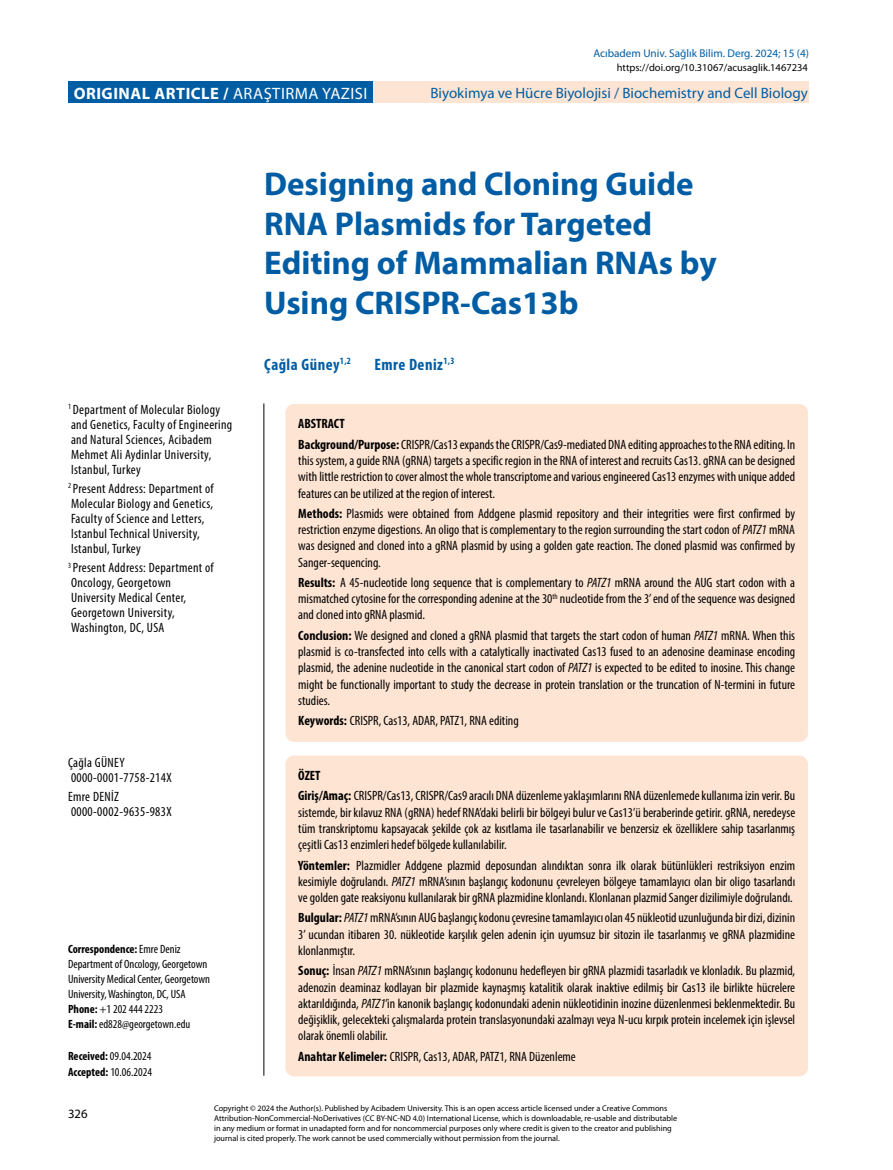
<style>
.page{position:relative;width:893px;height:1170px;background:#fff}
.page>*{position:absolute;margin:0;border:0;box-sizing:border-box;transform-origin:0 0}
.t1{font:700 33px/39.6px "Myriad Pro";color:#005da4}
.t2{font:700 16.5px "Myriad Pro";letter-spacing:.03em;color:#fff}
.t3{font:700 condensed 16.5px "Myriad Pro";letter-spacing:.03em;color:#005da4}
.t4{font:15px "Myriad Pro";color:#005da4}
.t5{font:condensed 13.5px/16.2px "Myriad Pro";color:#000;text-align:justify}
.t6{font:condensed 13.5px/15px "Myriad Pro";letter-spacing:.025em;color:#000}
.t7{font:12.75px "Myriad Pro";color:#000}
.t8{font:condensed 12px/15px "Myriad Pro";color:#000}
.t9{font:11.25px "Myriad Pro";color:#005da4}
.t10{font:10.5px "Myriad Pro";color:#000}
.t11{font:8.25px/9.9px "Myriad Pro";color:#000}
.s1{font-weight:400}
.s2{font-weight:700}
.s3{font-style:italic}
</style>
<div class="page">
<hr style="left:263px;top:403px;width:1px;height:672px;background:#000">
<div style="left:68px;top:82px;width:305px;height:21px;background:#005da4"></div>
<div style="left:373px;top:82px;width:436px;height:21px;background:#fee4d2"></div>
<div style="left:285px;top:404px;width:523px;height:337px;background:#fee4d2;border-radius:9px"></div>
<div style="left:285px;top:755px;width:523px;height:321px;background:#fee4d2;border-radius:9px"></div>
<p class="t2" style="left:74px;top:82px;width:295px">ORIGINAL ARTICLE / <span class="s1">ARAŞTIRMA YAZISI</span></p>
<p class="t9" style="left:593px;top:47px;width:217px">Acıbadem Univ. Sağlık Bilim. Derg. 2024; 15 (4)</p>
<p class="t10" style="left:617px;top:62px;width:193px">https://doi.org/10.31067/acusaglik.1467234</p>
<p class="t4" style="left:430px;top:85px;width:379px">Biyokimya ve Hücre Biyolojisi / Biochemistry and Cell Biology</p>
<p class="t6" style="left:68px;top:401px;width:166px"><sup>1</sup> Department of Molecular Biology and Genetics, Faculty of Engineering and Natural Sciences, Acibadem<br>Mehmet Ali Aydinlar University,<br>Istanbul, Turkey</p>
<p class="t6" style="left:68px;top:480px;width:147px"><sup>2</sup> Present Address: Department of<br>Molecular Biology and Genetics,<br>Faculty of Science and Letters,<br>Istanbul Technical University,<br>Istanbul, Turkey</p>
<p class="t6" style="left:68px;top:560px;width:147px"><sup>3</sup> Present Address: Department of<br>Oncology, Georgetown<br>University Medical Center,<br>Georgetown University,<br>Washington, DC, USA</p>
<p class="t6" style="left:68px;top:754px;width:105px">Çağla GÜNEY<br>0000-0001-7758-214X</p>
<p class="t6" style="left:68px;top:789px;width:105px">Emre DENİZ<br>0000-0002-9635-983X</p>
<p class="t8" style="left:68px;top:941px;width:144px"><span class="s2">Correspondence:</span> Emre Deniz<br>Department of Oncology, Georgetown<br>University Medical Center, Georgetown<br>University, Washington, DC, USA<br><span class="s2">Phone:</span> +1 202 444 2223<br><span class="s2">E-mail:</span> ed828@georgetown.edu</p>
<p class="t8" style="left:68px;top:1047px;width:85px;line-height:16.5px"><span class="s2">Received:</span> 09.04.2024<br><span class="s2">Accepted:</span> 10.06.2024</p>
<h1 class="t1" style="left:264px;top:163px;width:454px">Designing and Cloning Guide<br>RNA Plasmids for Targeted<br>Editing of Mammalian RNAs by<br>Using CRISPR-Cas13b</h1>
<p class="t3" style="left:264px;top:354px;width:88px">Çağla Güney<sup>1,2</sup></p>
<p class="t3" style="left:374px;top:354px;width:82px">Emre Deniz<sup>1,3</sup></p>
<p class="t5" style="left:298px;top:413px;width:498px;line-height:20.4px"><span class="s2">ABSTRACT<br>Background/Purpose:</span>CRISPR/Cas13 expands the CRISPR/Cas9-mediated DNA editing approaches to the RNA editing. In</p>
<p class="t5" style="left:298px;top:452px;width:498px">this system, a guide RNA (gRNA) targets a specific region in the RNA of interest and recruits Cas13. gRNA can be designed with little restriction to cover almost the whole transcriptome and various engineered Cas13 enzymes with unique added features can be utilized at the region of interest.</p>
<p class="t5" style="left:298px;top:505px;width:498px"><span class="s2">Methods:</span> Plasmids were obtained from Addgene plasmid repository and their integrities were first confirmed by restriction enzyme digestions. An oligo that is complementary to the region surrounding the start codon of <span class="s3">PATZ1</span> mRNA was designed and cloned into a gRNA plasmid by using a golden gate reaction. The cloned plasmid was confirmed by Sanger-sequencing.</p>
<p class="t5" style="left:298px;top:574px;width:498px"><span class="s2">Results:</span> A 45-nucleotide long sequence that is complementary to <span class="s3">PATZ1</span> mRNA around the AUG start codon with a mismatched cytosine for the corresponding adenine at the 30<sup>th</sup> nucleotide from the 3’ end of the sequence was designed and cloned into gRNA plasmid.</p>
<p class="t5" style="left:298px;top:627px;width:498px"><span class="s2">Conclusion:</span> We designed and cloned a gRNA plasmid that targets the start codon of human <span class="s3">PATZ1</span> mRNA. When this plasmid is co-transfected into cells with a catalytically inactivated Cas13 fused to an adenosine deaminase encoding plasmid, the adenine nucleotide in the canonical start codon of <span class="s3">PATZ1</span> is expected to be edited to inosine. This change might be functionally important to study the decrease in protein translation or the truncation of N-termini in future studies.</p>
<p class="t5" style="left:298px;top:712px;width:222px"><span class="s2">Keywords:</span> CRISPR, Cas13, ADAR, PATZ1, RNA editing</p>
<p class="t5" style="left:298px;top:765px;width:498px;line-height:20.4px"><span class="s2">ÖZET<br>Giriş/Amaç:</span> CRISPR/Cas13, CRISPR/Cas9 aracılı DNA düzenleme yaklaşımlarını RNA düzenlemede kullanıma izin verir. Bu</p>
<p class="t5" style="left:298px;top:803px;width:498px">sistemde, bir kılavuz RNA (gRNA) hedef RNA’daki belirli bir bölgeyi bulur ve Cas13’ü beraberinde getirir. gRNA, neredeyse tüm transkriptomu kapsayacak şekilde çok az kısıtlama ile tasarlanabilir ve benzersiz ek özelliklere sahip tasarlanmış çeşitli Cas13 enzimleri hedef bölgede kullanılabilir.</p>
<p class="t5" style="left:298px;top:856px;width:498px"><span class="s2">Yöntemler:</span> Plazmidler Addgene plazmid deposundan alındıktan sonra ilk olarak bütünlükleri restriksiyon enzim kesimiyle doğrulandı. <span class="s3">PATZ1</span> mRNA’sının başlangıç kodonunu çevreleyen bölgeye tamamlayıcı olan bir oligo tasarlandı ve golden gate reaksiyonu kullanılarak bir gRNA plazmidine klonlandı. Klonlanan plazmid Sanger dizilimiyle doğrulandı.</p>
<p class="t5" style="left:298px;top:909px;width:498px"><span class="s2">Bulgular:</span> <span class="s3">PATZ1</span> mRNA’sının AUG başlangıç kodonu çevresine tamamlayıcı olan 45 nükleotid uzunluğunda bir dizi, dizinin 3’ ucundan itibaren 30. nükleotide karşılık gelen adenin için uyumsuz bir sitozin ile tasarlanmış ve gRNA plazmidine klonlanmıştır.</p>
<p class="t5" style="left:298px;top:962px;width:498px"><span class="s2">Sonuç:</span> İnsan <span class="s3">PATZ1</span> mRNA’sının başlangıç kodonunu hedefleyen bir gRNA plazmidi tasarladık ve klonladık. Bu plazmid, adenozin deaminaz kodlayan bir plazmide kaynaşmış katalitik olarak inaktive edilmiş bir Cas13 ile birlikte hücrelere aktarıldığında, <span class="s3">PATZ1</span>’in kanonik başlangıç kodonundaki adenin nükleotidinin inozine düzenlenmesi beklenmektedir. Bu değişiklik, gelecekteki çalışmalarda protein translasyonundaki azalmayı veya N-ucu kırpık protein incelemek için işlevsel olarak önemli olabilir.</p>
<p class="t5" style="left:298px;top:1047px;width:279px"><span class="s2">Anahtar Kelimeler:</span> CRISPR, Cas13, ADAR, PATZ1, RNA Düzenleme</p>
<p class="t7" style="left:68px;top:1106px;width:21px">326</p>
<p class="t11" style="left:214px;top:1103px;width:465px">Copyright © 2024 the Author(s). Published by Acibadem University. This is an open access article licensed under a Creative Commons Attribution-NonCommercial-NoDerivatives (CC BY-NC-ND 4.0) International License, which is downloadable, re-usable and distributable in any medium or format in unadapted form and for noncommercial purposes only where credit is given to the creator and publishing journal is cited properly. The work cannot be used commercially without permission from the journal.</p>
</div>
